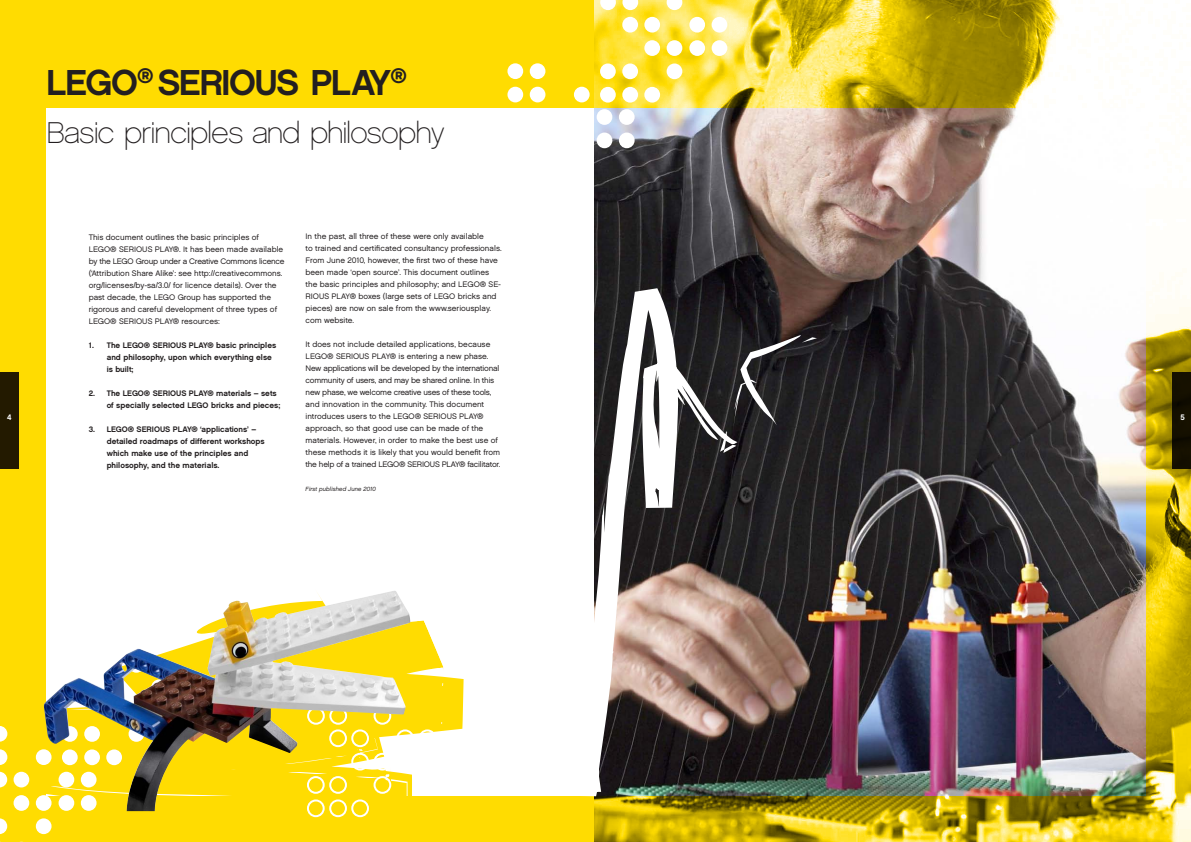
<style>
.page{position:relative;width:1191px;height:842px;background:#ffdc01}
.page>*{position:absolute;margin:0;border:0;box-sizing:border-box;transform-origin:0 0}
.t1{font:36px "Chalet New York Nineteen Sixty";letter-spacing:-.045em;color:#231f20}
.t2{font:30px "Chalet Paris Nineteen Sixty";letter-spacing:-.04em;color:#231f20}
.t3{font:8px/12px "Chalet London Nineteen Sixty";color:#231f20}
.t4{font:8px/12px "Chalet New York Nineteen Sixty";color:#231f20}
.t5{font:8px/12px "Chalet London Nineteen Sixty";letter-spacing:-.025em;color:#231f20}
.t6{font:8px "Chalet New York Nineteen Sixty";color:#fff}
.t7{font:italic 6px "Chalet London";color:#231f20}
</style>
<div class="page">
<img style="left:595px;top:0;width:596px;height:842px">
<div style="left:46px;top:108px;width:1099px;height:687px;background:#fff"></div>
<img style="left:595px;top:108px;width:550px;height:687px">
<svg style="left:754px;top:334px;width:63px;height:97px;background:#302f32"></svg>
<svg style="left:534px;top:287px;width:220px;height:509px"></svg>
<svg style="left:562px;top:693px;width:4px;height:43px"></svg>
<svg style="left:534px;top:327px;width:46px;height:265px"></svg>
<div style="left:1172px;top:372px;width:19px;height:96px;background:#151000"></div>
<div style="left:0;top:372px;width:18px;height:96px;background:#231a00"></div>
<svg style="left:7px;top:620px;width:457px;height:215px"></svg>
<div style="left:619px;top:133px;width:15px;height:15px;background:#fff;border-radius:50%"></div>
<div style="left:619px;top:109px;width:15px;height:16px;background:#fff;border-radius:50%"></div>
<div style="left:596px;top:133px;width:16px;height:15px;background:#fff;border-radius:50%"></div>
<div style="left:596px;top:109px;width:16px;height:16px;background:#fff;border-radius:50%"></div>
<div style="left:574px;top:87px;width:15px;height:15px;background:#fff;border-radius:50%"></div>
<div style="left:530px;top:87px;width:15px;height:15px;background:#fff;border-radius:50%"></div>
<div style="left:530px;top:63px;width:15px;height:16px;background:#fff;border-radius:50%"></div>
<div style="left:507px;top:87px;width:16px;height:15px;background:#fff;border-radius:50%"></div>
<div style="left:507px;top:63px;width:16px;height:16px;background:#fff;border-radius:50%"></div>
<div style="left:666px;top:63px;width:16px;height:16px;background:#fff;border-radius:50%"></div>
<div style="left:644px;top:87px;width:16px;height:16px;background:#fff;border-radius:50%"></div>
<div style="left:622px;top:87px;width:16px;height:16px;background:#fff;border-radius:50%"></div>
<div style="left:622px;top:63px;width:16px;height:16px;background:#fff;border-radius:50%"></div>
<div style="left:600px;top:87px;width:16px;height:16px;background:#fff;border-radius:50%"></div>
<div style="left:600px;top:63px;width:16px;height:16px;background:#fff;border-radius:50%"></div>
<div style="left:666px;top:40px;width:16px;height:16px;background:#fff;border-radius:50%"></div>
<div style="left:644px;top:40px;width:16px;height:16px;background:#fff;border-radius:50%"></div>
<div style="left:644px;top:17px;width:16px;height:16px;background:#fff;border-radius:50%"></div>
<div style="left:622px;top:17px;width:16px;height:16px;background:#fff;border-radius:50%"></div>
<div style="left:711px;top:40px;width:16px;height:16px;background:#fff;border-radius:50%"></div>
<div style="left:711px;top:17px;width:16px;height:16px;background:#fff;border-radius:50%"></div>
<div style="left:689px;top:40px;width:16px;height:16px;background:#fff;border-radius:50%"></div>
<div style="left:689px;top:17px;width:16px;height:16px;background:#fff;border-radius:50%"></div>
<svg style="left:666px;top:0;width:16px;height:10px"></svg>
<svg style="left:622px;top:0;width:16px;height:10px"></svg>
<svg style="left:600px;top:0;width:16px;height:10px"></svg>
<div style="left:36px;top:818px;width:16px;height:16px;background:#fff;border-radius:50%"></div>
<svg style="left:0;top:818px;width:7px;height:16px"></svg>
<div style="left:36px;top:795px;width:16px;height:16px;background:#fff;border-radius:50%"></div>
<div style="left:14px;top:795px;width:15px;height:16px;background:#fff;border-radius:50%"></div>
<div style="left:14px;top:772px;width:15px;height:15px;background:#fff;border-radius:50%"></div>
<svg style="left:0;top:772px;width:7px;height:15px"></svg>
<div style="left:36px;top:749px;width:16px;height:16px;background:#fff;border-radius:50%"></div>
<svg style="left:0;top:749px;width:7px;height:16px"></svg>
<svg style="left:0;top:726px;width:7px;height:16px"></svg>
<div style="left:351px;top:799px;width:18px;height:18px;border:2px solid #fff;border-radius:50%"></div>
<div style="left:329px;top:799px;width:18px;height:18px;border:2px solid #fff;border-radius:50%"></div>
<div style="left:307px;top:799px;width:18px;height:18px;border:2px solid #fff;border-radius:50%"></div>
<div style="left:418px;top:753px;width:18px;height:17px;border:2px solid #fff;border-radius:50%"></div>
<div style="left:418px;top:729px;width:18px;height:18px;border:2px solid #fff;border-radius:50%"></div>
<div style="left:396px;top:753px;width:18px;height:17px;border:2px solid #fff;border-radius:50%"></div>
<div style="left:396px;top:729px;width:18px;height:18px;border:2px solid #fff;border-radius:50%"></div>
<img style="left:44px;top:591px;width:366px;height:220px">
<p class="t1" style="left:46px;top:61px;width:362px">LEGO<sup>®</sup> SERIOUS PLAY<sup>®</sup></p>
<p class="t2" style="left:46px;top:116px;width:400px">Basic principles and philosophy</p>
<p class="t3" style="left:306px;top:231px;width:180px">In the past, all three of these were only available</p>
<p class="t3" style="left:306px;top:243px;width:197px">to trained and certificated consultancy professionals.<br>From June 2010, however, the first two of these have been made ‘open source’. This document outlines</p>
<p class="t3" style="left:306px;top:279px;width:197px">the basic principles and philosophy; and LEGO® SE-RIOUS PLAY® boxes (large sets of LEGO bricks and pieces) are now on sale from the www.seriousplay. com website.</p>
<p class="t5" style="left:306px;top:339px;width:195px">It does not include detailed applications, because LEGO® SERIOUS PLAY® is entering a new phase.<br>New applications will be developed by the international community of users, and may be shared online. In this new phase, we welcome creative uses of these tools, and innovation in the community. This document</p>
<p class="t3" style="left:306px;top:411px;width:180px">introduces users to the LEGO® SERIOUS PLAY®</p>
<p class="t3" style="left:306px;top:423px;width:196px">approach, so that good use can be made of the materials. However, in order to make the best use of these methods it is likely that you would benefit from the help of a trained LEGO® SERIOUS PLAY® facilitator.</p>
<p class="t7" style="left:306px;top:486px;width:72px">First published June 2010</p>
<p class="t3" style="left:89px;top:231px;width:197px">This document outlines the basic principles of LEGO® SERIOUS PLAY®. It has been made available by the LEGO Group under a Creative Commons licence (‘Attribution Share Alike’: see http://creativecommons. org/licenses/by-sa/3.0/ for licence details). Over the past decade, the LEGO Group has supported the rigorous and careful development of three types of LEGO® SERIOUS PLAY® resources:</p>
<p class="t4" style="left:107px;top:339px;width:171px;text-indent:-18px">1. The LEGO® SERIOUS PLAY® basic principles and philosophy, upon which everything else is built;</p>
<p class="t4" style="left:107px;top:387px;width:175px;text-indent:-18px">2. The LEGO® SERIOUS PLAY® materials – sets of specially selected LEGO bricks and pieces;</p>
<p class="t4" style="left:107px;top:423px;width:160px;text-indent:-18px">3. LEGO® SERIOUS PLAY® ‘applications’ – detailed roadmaps of different workshops which make use of the principles and philosophy, and the materials.</p>
<p class="t6" style="left:7px;top:412px;width:6px">4</p>
<p class="t6" style="left:1180px;top:412px;width:6px">5</p>
</div>
